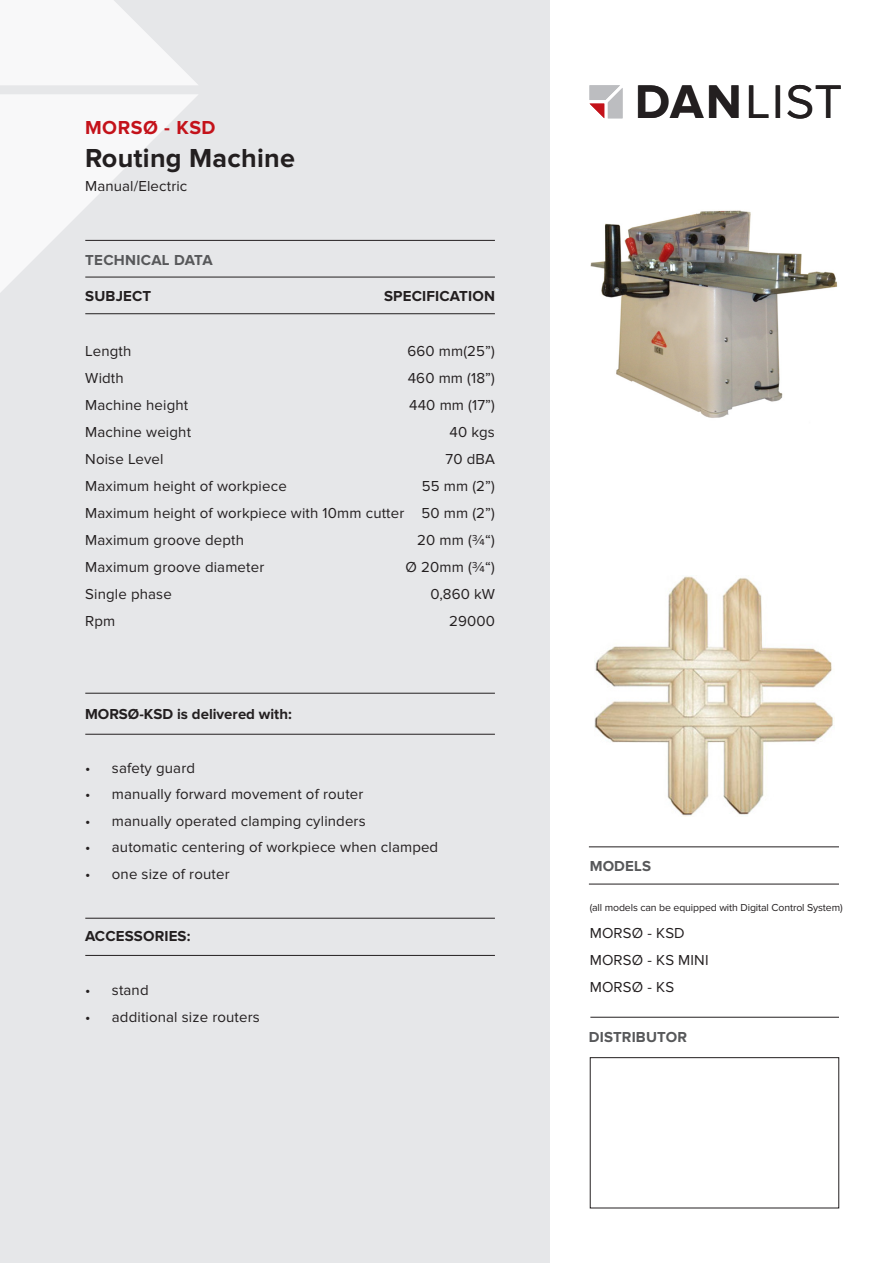
<style>
.page{position:relative;width:893px;height:1263px;background:#fff}
.page>*{position:absolute;margin:0;border:0;box-sizing:border-box;transform-origin:0 0}
.t1{font:48.9px "Proxima Nova";color:#231f20}
.t2{font:700 27px "Proxima Nova";letter-spacing:.01em;color:#231f20}
.rødnavn{font:700 19.5px "Proxima Nova";letter-spacing:.03em;color:#c4121a}
.specifikationer{font:15px "Proxima Nova";letter-spacing:.01em;color:#231f20}
.bullet{font:700 15px "Proxima Nova";letter-spacing:.01em;color:#231f20}
.t3{font:700 15px "Proxima Nova";letter-spacing:.01em;color:#57585a}
.t4{font:10.5px "Proxima Nova";letter-spacing:-.01em;color:#231f20}
.s1{font-weight:700}
</style>
<div class="page">
<div style="left:0;top:0;width:550px;height:1263px;background:#e6e7e9"></div>
<svg style="left:0;top:0;width:198px;height:85px"></svg>
<svg style="left:0;top:94px;width:199px;height:221px"></svg>
<hr style="left:85px;top:240px;width:410px;height:1px;background:#231f20">
<hr style="left:85px;top:277px;width:410px;height:1px;background:#231f20">
<hr style="left:85px;top:313px;width:410px;height:1px;background:#231f20">
<hr style="left:590px;top:1017px;width:249px;height:1px;background:#231f20">
<div style="left:590px;top:1057px;width:249px;height:151px;border:1px solid #231f20"></div>
<img style="left:590px;top:210px;width:248px;height:208px">
<hr style="left:589px;top:847px;width:250px;height:1px;background:#231f20">
<hr style="left:589px;top:884px;width:250px;height:1px;background:#231f20">
<svg style="left:589px;top:85px;width:34px;height:33px"></svg>
<hr style="left:85px;top:918px;width:410px;height:1px;background:#231f20">
<hr style="left:85px;top:955px;width:410px;height:1px;background:#231f20">
<hr style="left:85px;top:693px;width:410px;height:1px;background:#231f20">
<hr style="left:85px;top:734px;width:410px;height:1px;background:#231f20">
<img style="left:594px;top:575px;width:241px;height:241px">
<p class="rødnavn" style="left:85px;top:117px;width:132px">MORSØ - KSD</p>
<p class="t2" style="left:85px;top:142px;width:212px">Routing Machine</p>
<p class="specifikationer" style="left:85px;top:177px;width:104px">Manual/Electric</p>
<p class="t3" style="left:85px;top:251px;width:129px">TECHNICAL DATA</p>
<p class="bullet" style="left:85px;top:287px;width:67px">SUBJECT</p>
<p class="bullet" style="left:384px;top:287px;width:112px">SPECIFICATION</p>
<p class="specifikationer" style="left:85px;top:343px;width:48px">Length</p>
<p class="specifikationer" style="left:407px;top:343px;width:89px">660 mm(25”)</p>
<p class="specifikationer" style="left:85px;top:370px;width:40px">Width</p>
<p class="specifikationer" style="left:408px;top:370px;width:89px">460 mm (18”)</p>
<p class="specifikationer" style="left:85px;top:397px;width:105px">Machine height</p>
<p class="specifikationer" style="left:409px;top:397px;width:87px">440 mm (17”)</p>
<p class="specifikationer" style="left:85px;top:424px;width:107px">Machine weight</p>
<p class="specifikationer" style="left:449px;top:424px;width:47px">40 kgs</p>
<p class="specifikationer" style="left:85px;top:451px;width:80px">Noise Level</p>
<p class="specifikationer" style="left:445px;top:451px;width:51px">70 dBA</p>
<p class="specifikationer" style="left:85px;top:478px;width:203px">Maximum height of workpiece</p>
<p class="specifikationer" style="left:422px;top:478px;width:75px">55 mm (2”)</p>
<p class="specifikationer" style="left:85px;top:505px;width:411px">Maximum height of workpiece with 10mm cutter 50 mm (2”)</p>
<p class="specifikationer" style="left:85px;top:532px;width:160px">Maximum groove depth</p>
<p class="specifikationer" style="left:417px;top:532px;width:79px">20 mm (¾“)</p>
<p class="specifikationer" style="left:85px;top:559px;width:181px">Maximum groove diameter</p>
<p class="specifikationer" style="left:405px;top:559px;width:91px">Ø 20mm (¾“)</p>
<p class="specifikationer" style="left:85px;top:586px;width:88px">Single phase</p>
<p class="specifikationer" style="left:430px;top:586px;width:66px">0,860 kW</p>
<p class="specifikationer" style="left:85px;top:613px;width:32px">Rpm</p>
<p class="specifikationer" style="left:449px;top:613px;width:47px">29000</p>
<p class="bullet" style="left:85px;top:705px;width:208px">MORSØ-KSD is delivered with:</p>
<p class="specifikationer" style="left:85px;top:759px;width:112px">• safety guard</p>
<p class="specifikationer" style="left:85px;top:786px;width:280px">• manually forward movement of router</p>
<p class="specifikationer" style="left:85px;top:812px;width:282px">• manually operated clamping cylinders</p>
<p class="specifikationer" style="left:85px;top:839px;width:355px">• automatic centering of workpiece when clamped</p>
<p class="specifikationer" style="left:85px;top:865px;width:146px">• one size of router</p>
<p class="bullet" style="left:85px;top:928px;width:107px">ACCESSORIES:</p>
<p class="specifikationer" style="left:85px;top:982px;width:65px">• stand</p>
<p class="specifikationer" style="left:85px;top:1008px;width:176px">• additional size routers</p>
<p class="t1" style="left:635px;top:74px;width:209px"><span class="s1">DAN</span>LIST</p>
<p class="t3" style="left:590px;top:858px;width:63px">MODELS</p>
<p class="t4" style="left:590px;top:901px;width:254px">(all models can be equipped with Digital Control System)</p>
<p class="specifikationer" style="left:590px;top:924px;width:97px">MORSØ - KSD</p>
<p class="specifikationer" style="left:590px;top:951px;width:120px">MORSØ - KS MINI</p>
<p class="specifikationer" style="left:590px;top:978px;width:86px">MORSØ - KS</p>
<p class="t3" style="left:589px;top:1028px;width:100px">DISTRIBUTOR</p>
</div>
